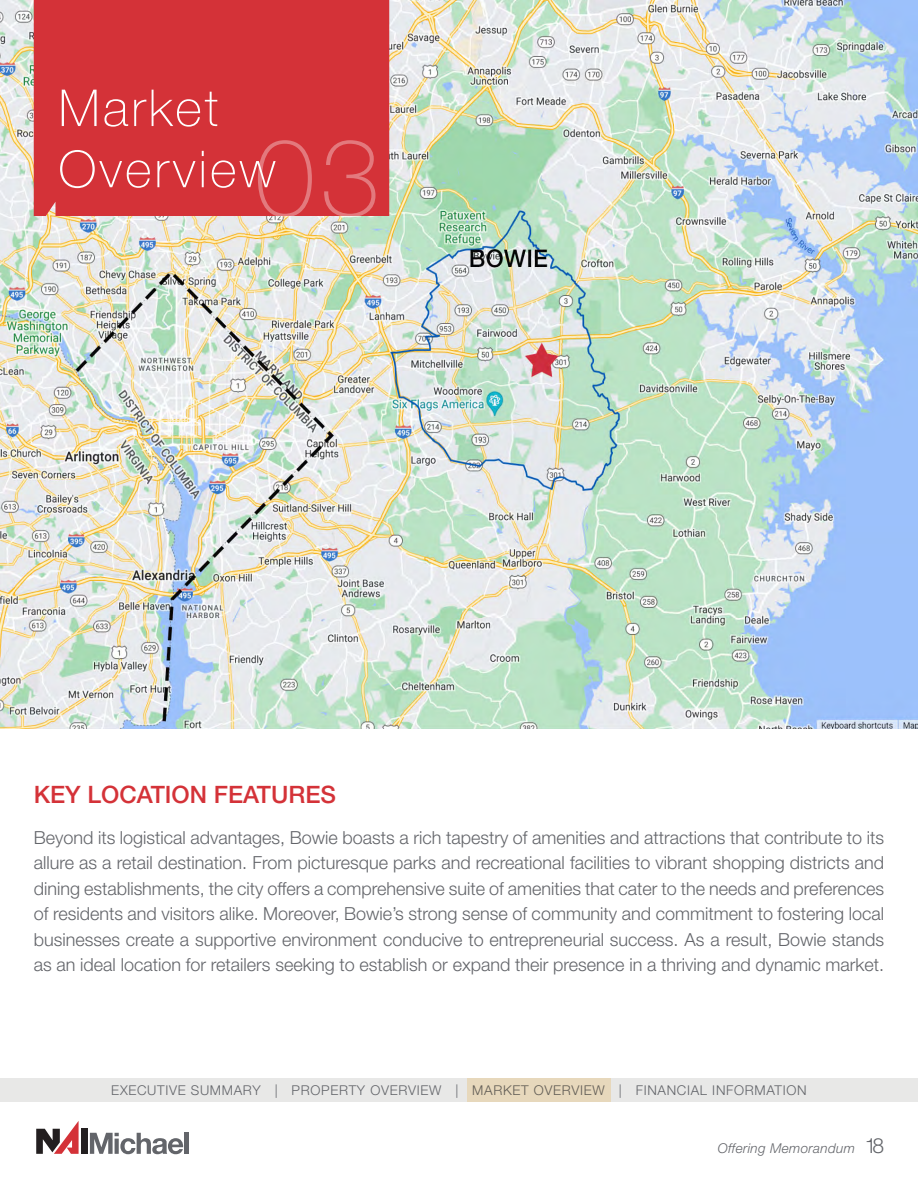
<style>
.page{position:relative;width:918px;height:1188px;background:#fff}
.page>*{position:absolute;margin:0;border:0;box-sizing:border-box;transform-origin:0 0}
.t1{font:100 51px "Helvetica Neue LT Std";letter-spacing:.06em;color:#fff}
.t2{font:500 24px "Helvetica Neue LT Std";color:#d43238}
.t3{font:300 21px "Helvetica Neue LT Std";color:#63656a}
.t4{font:300 18px/25.5px "Helvetica Neue LT Std";color:#63656a;text-align:justify}
.t5{font:300 13.5px "Helvetica Neue LT Std";letter-spacing:.05em;color:#63656a}
.t6{font:italic 300 13.5px "Helvetica Neue LT Std";letter-spacing:.025em;color:#63656a}
.s1{font-size:108px}
</style>
<div class="page">
<div style="left:81px;top:1129px;width:6px;height:25px;background:#231f20"></div>
<svg style="left:36px;top:1121px;width:43px;height:33px"></svg>
<svg style="left:90px;top:1133px;width:93px;height:21px"></svg>
<hr style="left:185px;top:1133px;width:4px;height:21px;background:#63656a">
<div style="left:0;top:1078px;width:918px;height:23px;background:#e8e8e7"></div>
<img style="left:0;top:0;width:918px;height:729px">
<div style="left:34px;top:0;width:355px;height:216px;background:#d43238"></div>
<div style="left:468px;top:1078px;width:143px;height:23px;background:#e7d8bc"></div>
<p class="t1" style="left:59px;top:79px;width:161px">Market</p>
<p class="t1" style="left:59px;top:140px;width:323px">Overview<span class="s1">03</span></p>
<p class="t2" style="left:34px;top:781px;width:304px">KEY LOCATION FEATURES</p>
<p class="t4" style="left:34px;top:824px;width:852px">Beyond its logistical advantages, Bowie boasts a rich tapestry of amenities and attractions that contribute to its allure as a retail destination. From picturesque parks and recreational facilities to vibrant shopping districts and dining establishments, the city offers a comprehensive suite of amenities that cater to the needs and preferences of residents and visitors alike. Moreover, Bowie’s strong sense of community and commitment to fostering local businesses create a supportive environment conducive to entrepreneurial success. As a result, Bowie stands as an ideal location for retailers seeking to establish or expand their presence in a thriving and dynamic market.</p>
<p class="t5" style="left:111px;top:1082px;width:697px">EXECUTIVE SUMMARY | PROPERTY OVERVIEW | MARKET OVERVIEW | FINANCIAL INFORMATION</p>
<p class="t6" style="left:718px;top:1140px;width:139px">Offering Memorandum</p>
<p class="t3" style="left:865px;top:1132px;width:21px">18</p>
</div>
